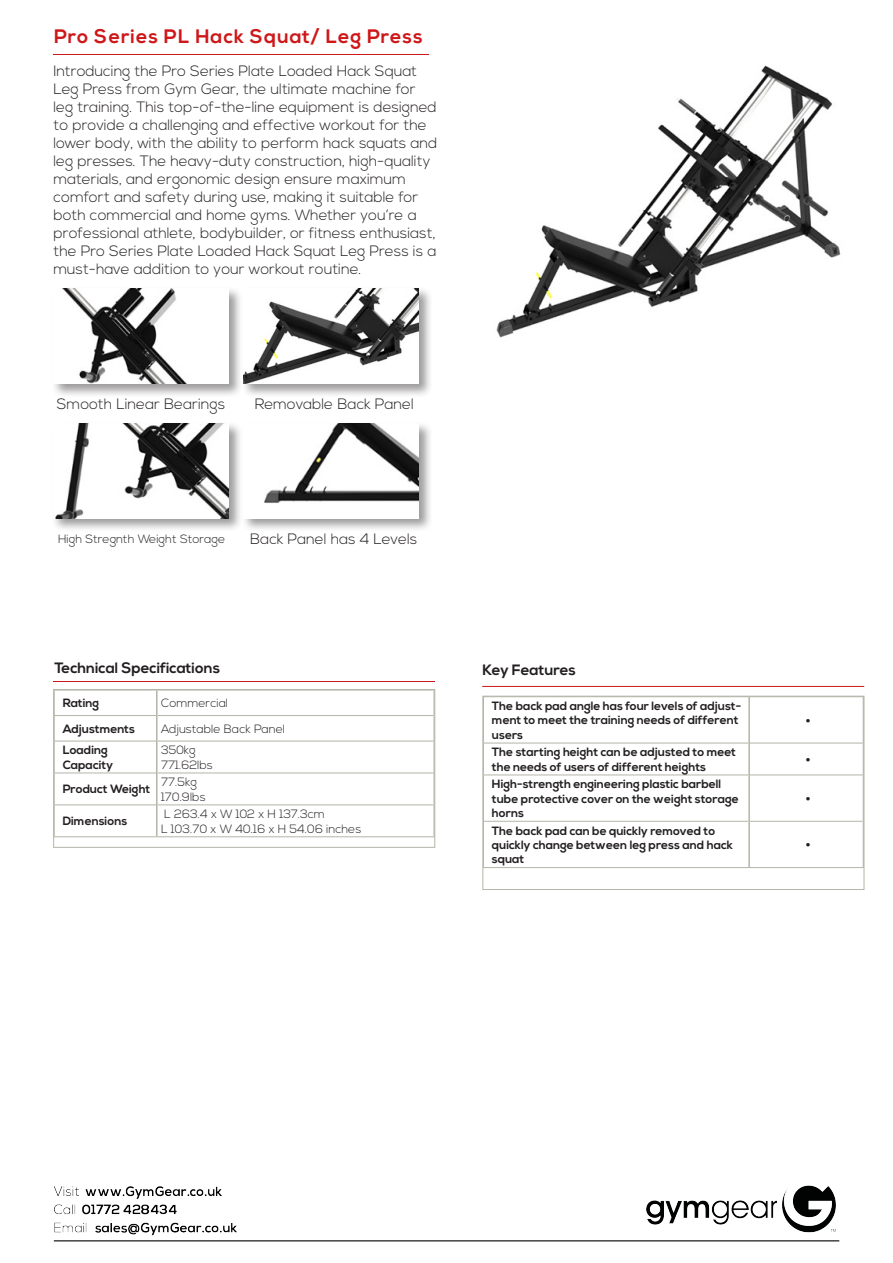
<style>
.page{position:relative;width:893px;height:1263px;background:#fff}
.page>*{position:absolute;margin:0;border:0;box-sizing:border-box;transform-origin:0 0}
.t1{font:700 19.5px "Nexa";letter-spacing:.05em;color:#ce1719}
.t2{font:300 18px "Nexa";color:#231f20}
.t3{font:300 15px/18px "Nexa";color:#231f20}
.t4{font:700 15px "Nexa";color:#231f20}
.t5{font:700 12px/14.4px "Nexa";color:#231f20}
.t6{font:300 12px "Nexa";color:#231f20}
</style>
<div class="page">
<img style="left:53px;top:1185px;width:787px;height:57px">
<hr style="left:53px;top:681px;width:382px;height:1px;background:#ce1719">
<hr style="left:54px;top:715px;width:102px;height:1px;background:#b4b4a8">
<hr style="left:158px;top:715px;width:275px;height:1px;background:#b4b4a8">
<hr style="left:54px;top:741px;width:102px;height:1px;background:#b4b4a8">
<hr style="left:158px;top:741px;width:275px;height:1px;background:#b4b4a8">
<hr style="left:54px;top:773px;width:102px;height:1px;background:#b4b4a8">
<hr style="left:158px;top:773px;width:275px;height:1px;background:#b4b4a8">
<hr style="left:54px;top:804px;width:102px;height:1px;background:#b4b4a8">
<hr style="left:158px;top:804px;width:275px;height:1px;background:#b4b4a8">
<hr style="left:54px;top:836px;width:103px;height:1px;background:#b4b4a8">
<hr style="left:157px;top:836px;width:278px;height:1px;background:#b4b4a8">
<hr style="left:156px;top:690px;width:2px;height:25px;background:#b4b4a8">
<hr style="left:156px;top:715px;width:2px;height:26px;background:#b4b4a8">
<hr style="left:156px;top:741px;width:2px;height:32px;background:#b4b4a8">
<hr style="left:156px;top:773px;width:2px;height:32px;background:#b4b4a8">
<hr style="left:156px;top:805px;width:2px;height:31px;background:#b4b4a8">
<div style="left:53px;top:689px;width:382px;height:158px;border:1px solid #b4b4a8"></div>
<img style="left:496px;top:65px;width:345px;height:273px">
<hr style="left:53px;top:54px;width:376px;height:1px;background:#ce1719">
<div style="left:52px;top:286px;width:191px;height:112px;background:#231f20;opacity:.45"></div>
<img style="left:54px;top:288px;width:175px;height:96px">
<div style="left:52px;top:421px;width:191px;height:112px;background:#231f20;opacity:.45"></div>
<img style="left:54px;top:423px;width:175px;height:95px">
<div style="left:241px;top:286px;width:192px;height:112px;background:#231f20;opacity:.45"></div>
<img style="left:244px;top:288px;width:175px;height:96px">
<div style="left:241px;top:421px;width:192px;height:112px;background:#231f20;opacity:.45"></div>
<div style="left:244px;top:423px;width:175px;height:95px;background:#fff"></div>
<img style="left:264px;top:423px;width:155px;height:80px">
<hr style="left:482px;top:686px;width:382px;height:1px;background:#ce1719">
<hr style="left:483px;top:743px;width:265px;height:1px;background:#b4b4a8">
<hr style="left:750px;top:743px;width:113px;height:1px;background:#b4b4a8">
<hr style="left:483px;top:774px;width:265px;height:1px;background:#b4b4a8">
<hr style="left:750px;top:774px;width:113px;height:1px;background:#b4b4a8">
<hr style="left:483px;top:821px;width:265px;height:1px;background:#b4b4a8">
<hr style="left:750px;top:821px;width:113px;height:1px;background:#b4b4a8">
<hr style="left:483px;top:867px;width:266px;height:1px;background:#b4b4a8">
<hr style="left:749px;top:867px;width:115px;height:1px;background:#b4b4a8">
<hr style="left:748px;top:697px;width:2px;height:46px;background:#b4b4a8">
<hr style="left:748px;top:743px;width:2px;height:32px;background:#b4b4a8">
<hr style="left:748px;top:775px;width:2px;height:46px;background:#b4b4a8">
<hr style="left:748px;top:821px;width:2px;height:46px;background:#b4b4a8">
<div style="left:483px;top:696px;width:381px;height:194px;border:1px solid #b4b4a8"></div>
<p class="t1" style="left:54px;top:25px;width:370px">Pro Series PL Hack Squat/ Leg Press</p>
<p class="t3" style="left:53px;top:62px;width:385px">Introducing the Pro Series Plate Loaded Hack Squat Leg Press from Gym Gear, the ultimate machine for leg training. This top-of-the-line equipment is designed to provide a challenging and effective workout for the lower body, with the ability to perform hack squats and leg presses. The heavy-duty construction, high-quality materials, and ergonomic design ensure maximum comfort and safety during use, making it suitable for both commercial and home gyms. Whether you’re a professional athlete, bodybuilder, or fitness enthusiast, the Pro Series Plate Loaded Hack Squat Leg Press is a must-have addition to your workout routine.</p>
<p class="t3" style="left:57px;top:396px;width:170px">Smooth Linear Bearings</p>
<p class="t3" style="left:255px;top:396px;width:161px">Removable Back Panel</p>
<p class="t6" style="left:58px;top:532px;width:169px">High Stregnth Weight Storage</p>
<p class="t3" style="left:250px;top:530px;width:169px">Back Panel has 4 Levels</p>
<p class="t4" style="left:54px;top:659px;width:167px">Technical Specifications</p>
<p class="t5" style="left:63px;top:696px;width:38px">Rating</p>
<p class="t6" style="left:161px;top:696px;width:69px">Commercial</p>
<p class="t5" style="left:63px;top:722px;width:74px">Adjustments</p>
<p class="t6" style="left:161px;top:722px;width:126px">Adjustable Back Panel</p>
<p class="t5" style="left:63px;top:743px;width:52px">Loading<br>Capacity</p>
<p class="t6" style="left:161px;top:743px;width:36px">350kg</p>
<p class="t6" style="left:161px;top:758px;width:53px">771.62lbs</p>
<p class="t5" style="left:63px;top:782px;width:89px">Product Weight</p>
<p class="t5" style="left:63px;top:814px;width:66px">Dimensions</p>
<p class="t6" style="left:161px;top:775px;width:37px">77.5kg</p>
<p class="t6" style="left:161px;top:790px;width:46px">170.9lbs</p>
<p class="t6" style="left:164px;top:807px;width:162px">L 263.4 x W 102 x H 137.3cm</p>
<p class="t6" style="left:161px;top:821px;width:202px">L 103.70 x W 40.16 x H 54.06 inches</p>
<p class="t4" style="left:483px;top:661px;width:95px">Key Features</p>
<p class="t5" style="left:492px;top:699px;width:251px">The back pad angle has four levels of adjust&shy;ment to meet the training needs of different users</p>
<p class="t2" style="left:805px;top:710px;width:7px">•</p>
<p class="t5" style="left:492px;top:745px;width:245px">The starting height can be adjusted to meet the needs of users of different heights</p>
<p class="t2" style="left:805px;top:749px;width:7px">•</p>
<p class="t5" style="left:492px;top:777px;width:248px">High-strength engineering plastic barbell tube protective cover on the weight storage horns</p>
<p class="t2" style="left:805px;top:788px;width:7px">•</p>
<p class="t5" style="left:492px;top:824px;width:243px">The back pad can be quickly removed to quickly change between leg press and hack squat</p>
<p class="t2" style="left:805px;top:835px;width:7px">•</p>
</div>
